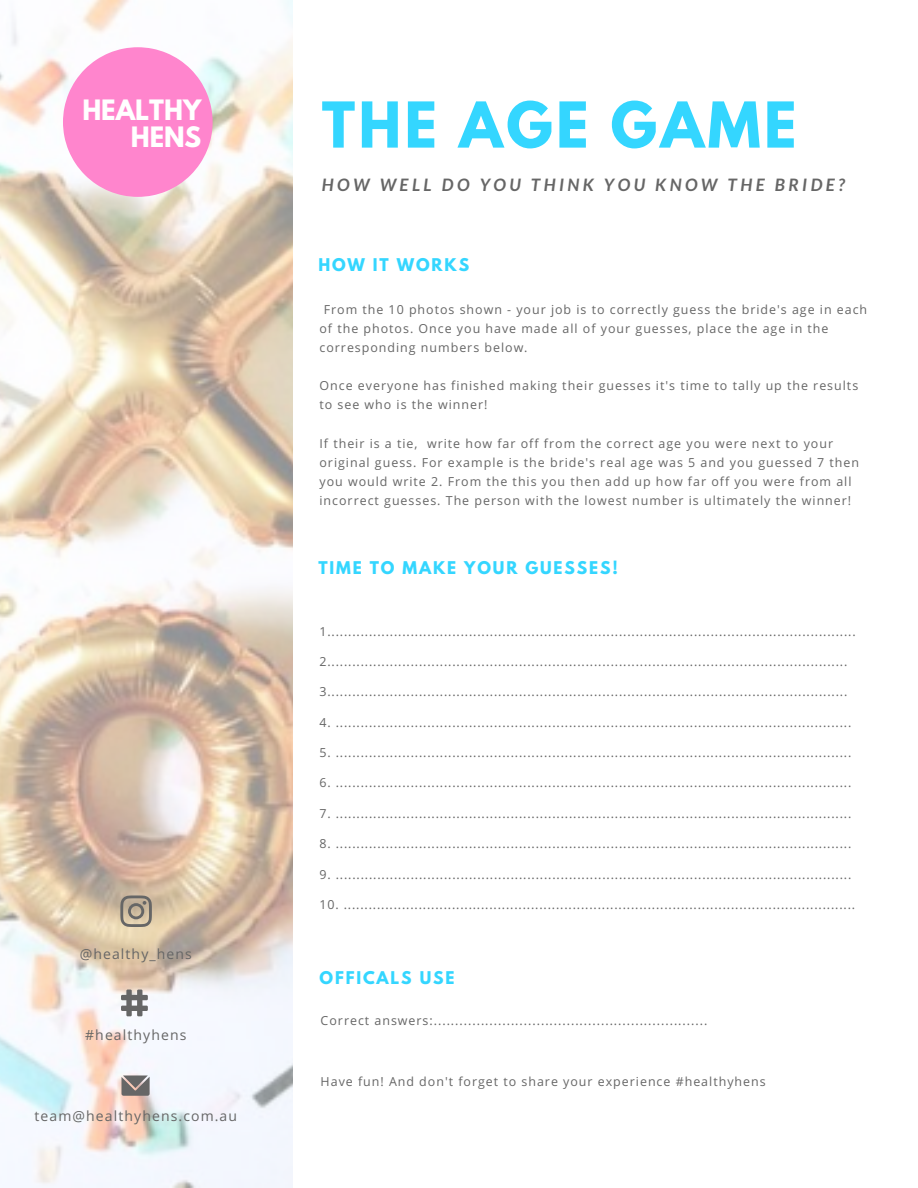
<style>
.page{position:relative;width:918px;height:1188px;background:#fff}
.page>*{position:absolute;margin:0;border:0;box-sizing:border-box;transform-origin:0 0}
.t1{font:700 55.95px "League Spartan";letter-spacing:.06em;color:#34d6ff}
.t2{font:700 24.9px/27px "League Spartan";color:#fff;text-align:right}
.t3{font:italic 700 17.1px "Lato";letter-spacing:.2em;color:#666}
.t4{font:700 15.6px "League Spartan";letter-spacing:.12em;color:#34d6ff}
.t5{font:13.95px "Open Sans";letter-spacing:.08em;color:#666}
.t6{font:12.45px/19.2px "Open Sans";letter-spacing:.08em;color:#666}
</style>
<div class="page">
<img style="left:0;top:0;width:292px;height:1188px">
<svg style="left:122px;top:1076px;width:28px;height:20px"></svg>
<svg style="left:63px;top:47px;width:150px;height:150px"></svg>
<svg style="left:120px;top:896px;width:32px;height:31px"></svg>
<div style="left:137px;top:990px;width:5px;height:26px;background:#666"></div>
<div style="left:126px;top:990px;width:6px;height:26px;background:#666"></div>
<div style="left:121px;top:1006px;width:27px;height:5px;background:#666"></div>
<div style="left:121px;top:995px;width:27px;height:5px;background:#666"></div>
<h2 class="t2" style="left:82px;top:99px;width:121px">HEALTHY<br>HENS</h2>
<h1 class="t1" style="left:322px;top:97px;width:476px">THE AGE GAME</h1>
<h3 class="t3" style="left:322px;top:175px;width:525px">HOW WELL DO YOU THINK YOU KNOW THE BRIDE?</h3>
<p class="t4" style="left:318px;top:257px;width:152px">HOW IT WORKS</p>
<p class="t6" style="left:319px;top:299px;width:549px;text-indent:4px">From the 10 photos shown - your job is to correctly guess the bride's age in each of the photos. Once you have made all of your guesses, place the age in the corresponding numbers below.</p>
<p class="t6" style="left:319px;top:376px;width:540px">Once everyone has finished making their guesses it's time to tally up the results to see who is the winner!</p>
<p class="t6" style="left:319px;top:433px;width:541px">If their is a tie, write how far off from the correct age you were next to your original guess. For example is the bride's real age was 5 and you guessed 7 then you would write 2. From the this you then add up how far off you were from all incorrect guesses. The person with the lowest number is ultimately the winner!</p>
<p class="t4" style="left:318px;top:560px;width:301px">TIME TO MAKE YOUR GUESSES!</p>
<p class="t5" style="left:80px;top:944px;width:114px">@healthy_hens</p>
<p class="t5" style="left:85px;top:1025px;width:103px">#healthyhens</p>
<p class="t5" style="left:35px;top:1106px;width:204px">team@healthyhens.com.au</p>
<p class="t6" style="left:319px;top:621px;width:538px">1...............................................................................................................................</p>
<p class="t6" style="left:319px;top:651px;width:529px">2.............................................................................................................................</p>
<p class="t6" style="left:319px;top:682px;width:529px">3.............................................................................................................................</p>
<p class="t6" style="left:319px;top:712px;width:533px">4. ............................................................................................................................</p>
<p class="t6" style="left:319px;top:743px;width:533px">5. ............................................................................................................................</p>
<p class="t6" style="left:319px;top:773px;width:533px">6. ............................................................................................................................</p>
<p class="t6" style="left:319px;top:803px;width:533px">7. ............................................................................................................................</p>
<p class="t6" style="left:319px;top:834px;width:533px">8. ............................................................................................................................</p>
<p class="t6" style="left:319px;top:864px;width:533px">9. ............................................................................................................................</p>
<p class="t6" style="left:319px;top:894px;width:537px">10. ...........................................................................................................................</p>
<p class="t4" style="left:319px;top:970px;width:136px">OFFICALS USE</p>
<p class="t6" style="left:321px;top:1010px;width:388px">Correct answers:................................................................</p>
<p class="t6" style="left:321px;top:1071px;width:447px">Have fun! And don't forget to share your experience #healthyhens</p>
</div>
